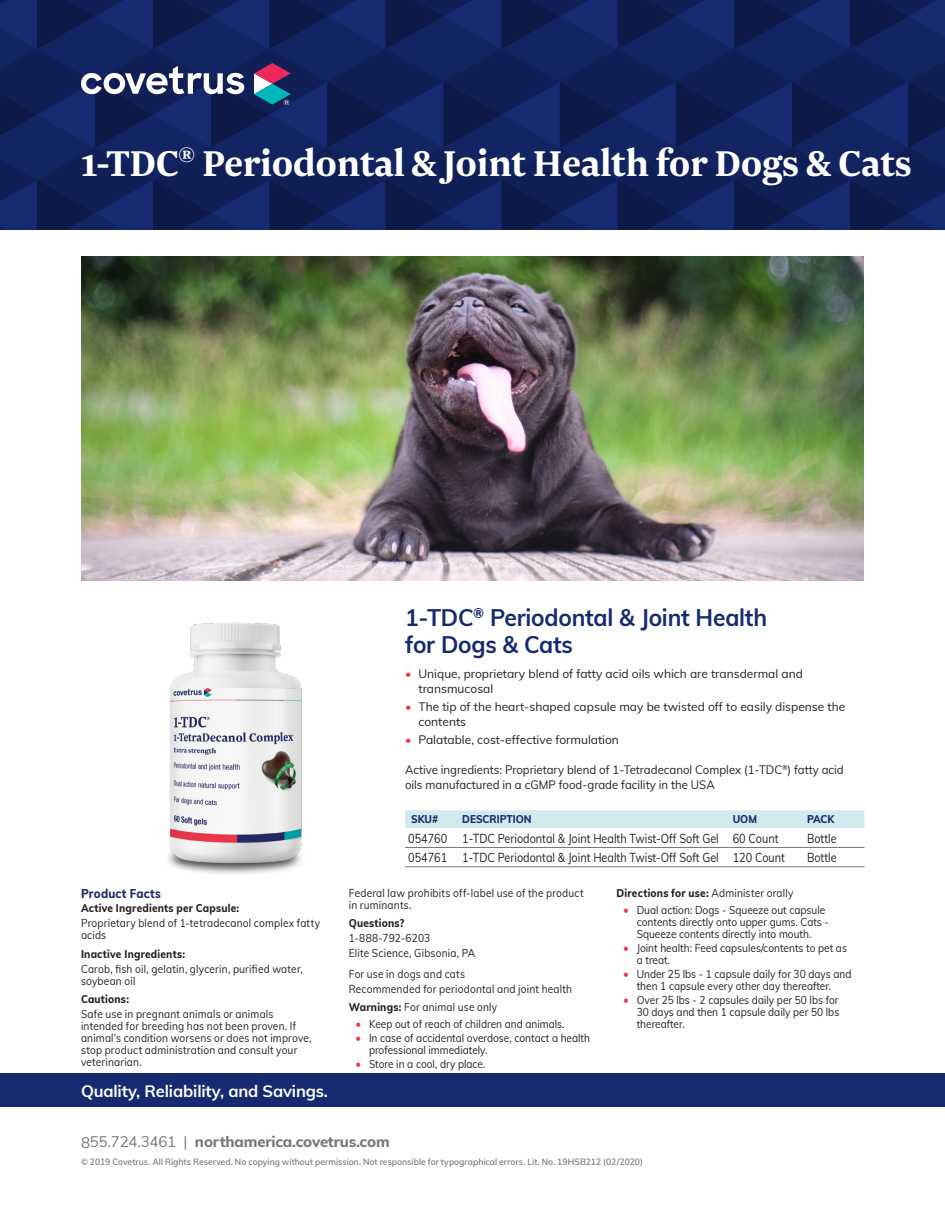
<style>
.page{position:relative;width:945px;height:1215px;background:#fff}
.page>*{position:absolute;margin:0;border:0;box-sizing:border-box;transform-origin:0 0}
.Blue_Header-Product{font:700 42px "Newzald";letter-spacing:-.01em;color:#fff}
.Product_Name{font:700 24px/27px "Muli";letter-spacing:-.01em;color:#162a71;scale:.95 1}
.t1{font:700 16.5px "Muli";letter-spacing:-.01em;color:#fff}
.t2{font:800 15px "Muli";letter-spacing:-.01em;color:#76787b}
.Table_Copy{font:12.75px "Muli";color:#231f20;scale:.85 1}
.Legal-Subhead{font:800 12.75px "Muli";letter-spacing:.015em;color:#162a71;scale:.9 1}
.Active-Ingredients{font:12px/15px "Muli";color:#231f20}
.Active-Ingredients-2{font:12px/15px "Muli";color:#231f20;scale:.95 1}
.Legal-Body{font:11.25px/12px "Muli";letter-spacing:.01em;color:#231f20;scale:.9 1}
.Legal-Body-2{font:800 11.25px "Muli";letter-spacing:.02em;color:#231f20;scale:.9 1}
.Table_Header{font:800 11.25px "Muli";color:#162a71;scale:.9 1}
.Copyright{font:600 9px "Muli";letter-spacing:.005em;color:#76787b;scale:.95 1}
.s1{color:#ee354b}
.s2{font-weight:800}
.s3{font-size:12px;color:#ee354b}
.s4{font-weight:400}
</style>
<div class="page">
<div style="left:0;top:1073px;width:945px;height:34px;background:#162a71"></div>
<img style="left:81px;top:256px;width:783px;height:324px">
<svg style="left:0;top:0;width:945px;height:230px;background:#14245d"></svg>
<div style="left:405px;top:810px;width:460px;height:18px;background:#d0ebed"></div>
<hr style="left:405px;top:847px;width:54px;height:1px;background:#76787b">
<hr style="left:459px;top:847px;width:271px;height:1px;background:#76787b">
<hr style="left:730px;top:847px;width:74px;height:1px;background:#76787b">
<hr style="left:804px;top:847px;width:61px;height:1px;background:#76787b">
<hr style="left:405px;top:867px;width:54px;height:1px;background:#76787b">
<hr style="left:459px;top:867px;width:271px;height:1px;background:#76787b">
<hr style="left:730px;top:867px;width:74px;height:1px;background:#76787b">
<hr style="left:804px;top:867px;width:61px;height:1px;background:#76787b">
<img style="left:168px;top:622px;width:134px;height:252px">
<p class="Blue_Header-Product" style="left:81px;top:136px;width:832px">1-TDC<sup>®</sup> Periodontal &amp; Joint Health for Dogs &amp; Cats</p>
<p class="Legal-Subhead" style="left:81px;top:884px;width:90px">Product Facts</p>
<p class="Legal-Body-2" style="left:81px;top:899px;width:177px">Active Ingredients per Capsule:</p>
<p class="Legal-Body" style="left:81px;top:916px;width:267px">Proprietary blend of 1-tetradecanol complex fatty acids</p>
<p class="Legal-Body-2" style="left:81px;top:946px;width:117px">Inactive Ingredients:</p>
<p class="Legal-Body" style="left:81px;top:963px;width:248px">Carob, fish oil, gelatin, glycerin, purified water, soybean oil</p>
<p class="Legal-Body-2" style="left:81px;top:991px;width:55px">Cautions:</p>
<p class="Legal-Body" style="left:81px;top:1008px;width:258px">Safe use in pregnant animals or animals intended for breeding has not been proven. If animal’s condition worsens or does not improve, stop product administration and consult your veterinarian.</p>
<p class="Product_Name" style="left:405px;top:602px;width:383px">1-TDC<sup>®</sup> Periodontal &amp; Joint Health for Dogs &amp; Cats</p>
<p class="Active-Ingredients" style="left:418px;top:665px;width:386px;text-indent:-14px"><span class="s1">•</span> Unique, proprietary blend of fatty acid oils which are transdermal and transmucosal</p>
<p class="Active-Ingredients" style="left:418px;top:698px;width:428px;text-indent:-14px"><span class="s1">•</span> The tip of the heart-shaped capsule may be twisted off to easily dispense the contents</p>
<p class="Active-Ingredients" style="left:405px;top:731px;width:216px"><span class="s1">•</span> Palatable, cost-effective formulation</p>
<p class="Active-Ingredients-2" style="left:405px;top:761px;width:463px">Active ingredients: Proprietary blend of 1-Tetradecanol Complex (1-TDC<sup>®</sup>) fatty acid oils manufactured in a cGMP food-grade facility in the USA</p>
<p class="Table_Header" style="left:411px;top:811px;width:32px">SKU#</p>
<p class="Table_Header" style="left:462px;top:811px;width:79px">DESCRIPTION</p>
<p class="Table_Header" style="left:733px;top:811px;width:28px">UOM</p>
<p class="Table_Header" style="left:807px;top:811px;width:32px">PACK</p>
<p class="Table_Copy" style="left:408px;top:829px;width:47px">054760</p>
<p class="Table_Copy" style="left:462px;top:829px;width:303px">1-TDC Periodontal &amp; Joint Health Twist-Off Soft Gel</p>
<p class="Table_Copy" style="left:733px;top:829px;width:55px">60 Count</p>
<p class="Table_Copy" style="left:807px;top:829px;width:36px">Bottle</p>
<p class="Table_Copy" style="left:408px;top:848px;width:47px">054761</p>
<p class="Table_Copy" style="left:462px;top:848px;width:303px">1-TDC Periodontal &amp; Joint Health Twist-Off Soft Gel</p>
<p class="Table_Copy" style="left:733px;top:848px;width:63px">120 Count</p>
<p class="Table_Copy" style="left:807px;top:848px;width:36px">Bottle</p>
<p class="Legal-Body" style="left:349px;top:886px;width:263px">Federal law prohibits off-label use of the product in ruminants.</p>
<p class="Legal-Body-2" style="left:349px;top:914px;width:63px">Questions?</p>
<p class="Legal-Body" style="left:349px;top:931px;width:92px">1-888-792-6203</p>
<p class="Legal-Body" style="left:349px;top:946px;width:142px">Elite Science, Gibsonia, PA</p>
<p class="Legal-Body" style="left:349px;top:967px;width:131px">For use in dogs and cats</p>
<p class="Legal-Body" style="left:349px;top:982px;width:250px">Recommended for periodontal and joint health</p>
<p class="Legal-Body" style="left:349px;top:1000px;width:167px"><span class="s2">Warnings:</span> For animal use only</p>
<p class="Legal-Body" style="left:356px;top:1017px;width:234px"><span class="s3">•</span> Keep out of reach of children and animals.</p>
<p class="Legal-Body" style="left:369px;top:1031px;width:247px;text-indent:-14px"><span class="s3">•</span> In case of accidental overdose, contact a health professional immediately.</p>
<p class="Legal-Body" style="left:356px;top:1058px;width:146px"><span class="s3">•</span> Store in a cool, dry place.</p>
<p class="Legal-Body-2" style="left:616px;top:884px;width:198px">Directions for use: <span class="s4">Administer orally</span></p>
<p class="Legal-Body" style="left:637px;top:903px;width:215px;text-indent:-14px"><span class="s3">•</span> Dual action: Dogs - Squeeze out capsule contents directly onto upper gums. Cats -<br>Squeeze contents directly into mouth.</p>
<p class="Legal-Body" style="left:637px;top:941px;width:235px;text-indent:-14px"><span class="s3">•</span> Joint health: Feed capsules/contents to pet as a treat.</p>
<p class="Legal-Body" style="left:637px;top:968px;width:240px;text-indent:-14px"><span class="s3">•</span> Under 25 lbs - 1 capsule daily for 30 days and then 1 capsule every other day thereafter.</p>
<p class="Legal-Body" style="left:637px;top:994px;width:227px;text-align:justify;text-indent:-14px"><span class="s3">•</span> Over 25 lbs - 2 capsules daily per 50 lbs for 30 days and then 1 capsule daily per 50 lbs thereafter.</p>
<h3 class="t1" style="left:81px;top:1079px;width:249px">Quality, Reliability, and Savings.</h3>
<h3 class="t2" style="left:81px;top:1131px;width:310px"><span class="s4">855.724.3461 |</span> northamerica.covetrus.com</h3>
<p class="Copyright" style="left:81px;top:1155px;width:593px">© 2019 Covetrus. All Rights Reserved. No copying without permission. Not responsible for typographical errors. Lit. No. 19HSB212 (02/2020)</p>
</div>
